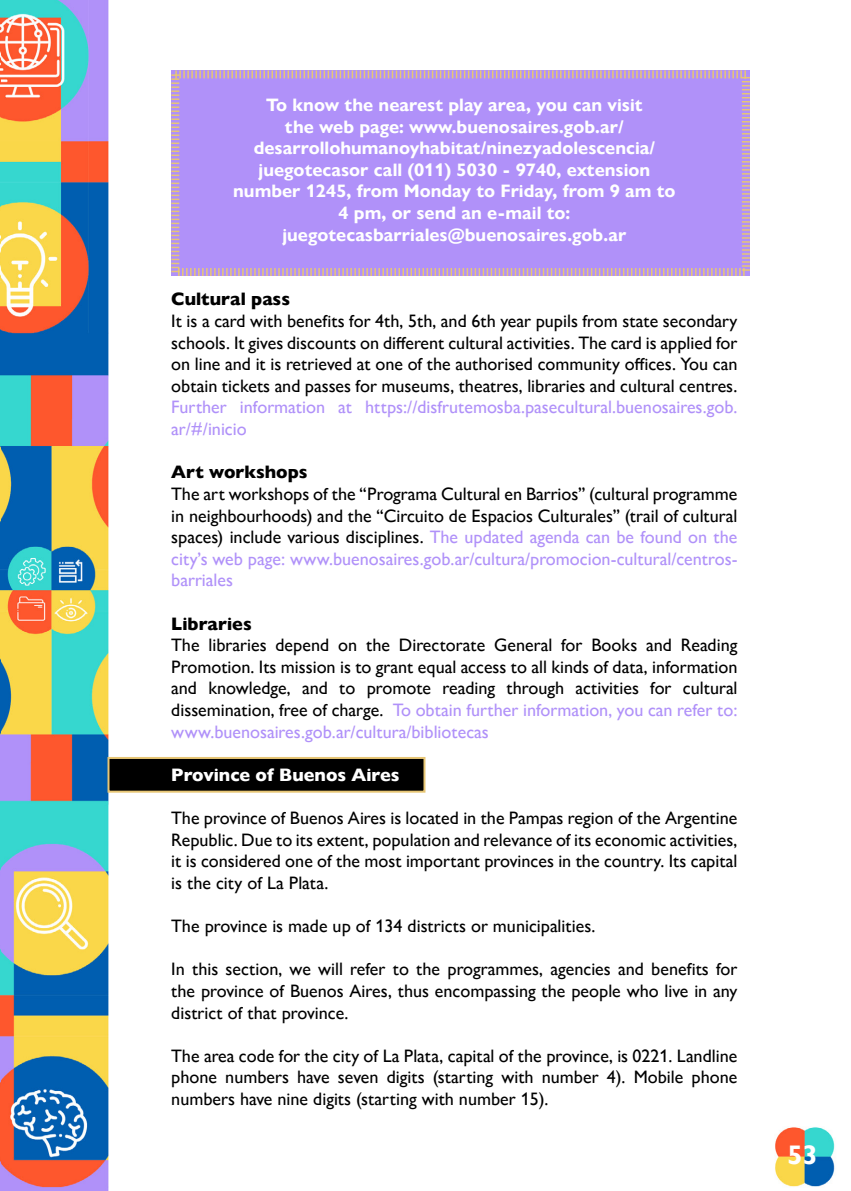
<style>
.page{position:relative;width:851px;height:1191px;background:#fff}
.page>*{position:absolute;margin:0;border:0;box-sizing:border-box;transform-origin:0 0}
.t1{font:700 26.8px "Gill Sans Nova";color:#fff}
.t2{font:500 18px/21.6px "Gill Sans Nova";color:#000;text-align:justify}
.t3{font:700 18px/21.6px "Gill Sans Nova";color:#fff;text-align:center}
.t4{font:500 18px/21.6px "Gill Sans Nova";color:#b091f9}
.t5{font:800 18px "Gill Sans Nova";color:#000}
.t6{font:800 18px "Gill Sans Nova";color:#fff}
.s1{color:#b091f9}
</style>
<div class="page">
<img style="left:1px;top:0;width:834px;height:1191px">
<hr style="left:0;top:0;width:1px;height:1191px;background:#000">
<svg style="left:170px;top:69px;width:581px;height:208px;background:#b394f4"></svg>
<div style="left:108px;top:758px;width:316px;height:33px;background:#000"></div>
<div style="left:107px;top:757px;width:318px;height:35px;border:2px solid #e7c675"></div>
<p class="t3" style="left:233px;top:94px;width:444px">To know the nearest play area, you can visit<br>the web page: www.buenosaires.gob.ar/ desarrollohumanoyhabitat/ninezyadolescencia/ juegotecasor call (011) 5030 - 9740, extension number 1245, from Monday to Friday, from 9 am to 4 pm, or send an e-mail to: juegotecasbarriales@buenosaires.gob.ar</p>
<p class="t5" style="left:171px;top:288px;width:120px">Cultural pass</p>
<p class="t2" style="left:171px;top:310px;width:567px">It is a card with benefits for 4th, 5th, and 6th year pupils from state secondary schools. It gives discounts on different cultural activities. The card is applied for on line and it is retrieved at one of the authorised community offices. You can obtain tickets and passes for museums, theatres, libraries and cultural centres.</p>
<p class="t4" style="left:171px;top:396px;width:567px">Further information at https://disfrutemosba.pasecultural.buenosaires.gob. ar/#/inicio</p>
<p class="t5" style="left:171px;top:461px;width:138px">Art workshops</p>
<p class="t2" style="left:171px;top:483px;width:567px">The art workshops of the “Programa Cultural en Barrios” (cultural programme in neighbourhoods) and the “Circuito de Espacios Culturales” (trail of cultural spaces) include various disciplines. <span class="s1">The updated agenda can be found on the city’s web page: www.buenosaires.gob.ar/cultura/promocion-cultural/centros&shy;barriales</span></p>
<p class="t5" style="left:171px;top:612px;width:82px">Libraries</p>
<p class="t2" style="left:171px;top:634px;width:567px">The libraries depend on the Directorate General for Books and Reading Promotion. Its mission is to grant equal access to all kinds of data, information and knowledge, and to promote reading through activities for cultural dissemination, free of charge. <span class="s1">To obtain further information, you can refer to: www.buenosaires.gob.ar/cultura/bibliotecas</span></p>
<p class="t6" style="left:171px;top:763px;width:230px">Province of Buenos Aires</p>
<p class="t2" style="left:171px;top:807px;width:567px">The province of Buenos Aires is located in the Pampas region of the Argentine Republic. Due to its extent, population and relevance of its economic activities, it is considered one of the most important provinces in the country. Its capital is the city of La Plata.</p>
<p class="t2" style="left:171px;top:915px;width:425px">The province is made up of 134 districts or municipalities.</p>
<p class="t2" style="left:171px;top:958px;width:567px">In this section, we will refer to the programmes, agencies and benefits for the province of Buenos Aires, thus encompassing the people who live in any district of that province.</p>
<p class="t2" style="left:171px;top:1044px;width:567px">The area code for the city of La Plata, capital of the province, is 0221. Landline phone numbers have seven digits (starting with number 4). Mobile phone numbers have nine digits (starting with number 15).</p>
<h1 class="t1" style="left:787px;top:1138px;width:32px">53</h1>
</div>
